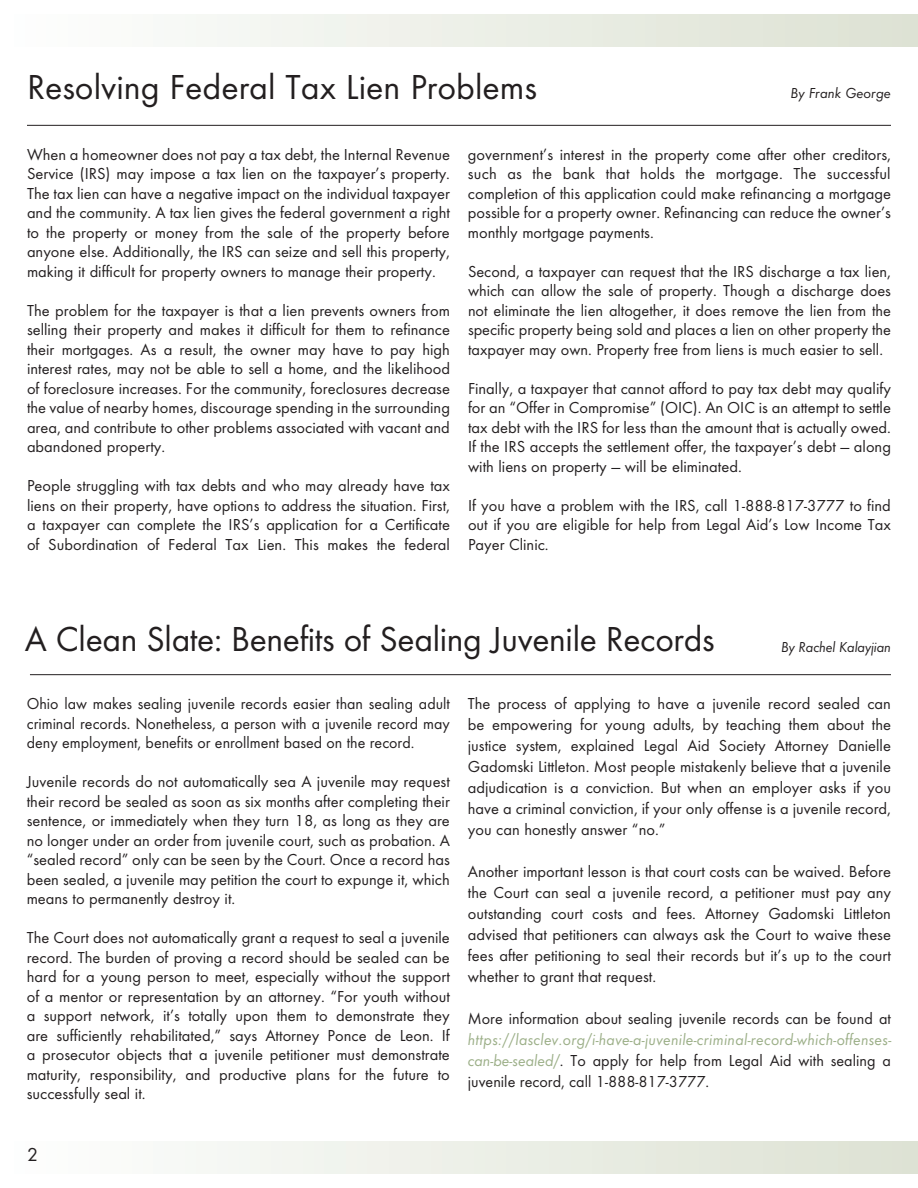
<style>
.page{position:relative;width:918px;height:1188px;background:#fff}
.page>*{position:absolute;margin:0;border:0;box-sizing:border-box;transform-origin:0 0}
.t1{font:36px "Futura T";letter-spacing:-.01em;color:#231f20}
.t2{font:19.5px "Futura T";color:#231f20}
.t3{font:16.5px/19.5px "Futura T";color:#231f20;text-align:justify}
.t4{font:italic 16.5px/21px "Futura T";letter-spacing:.015em;color:#9caf88;text-align:justify}
.t5{font:italic 15px "Futura T";letter-spacing:-.01em;color:#231f20}
.s1{font-style:normal;color:#231f20}
</style>
<div class="page">
<div style="left:14px;top:14px;width:904px;height:32px;background:linear-gradient(to right,#fdfefd,#dde2d3)"></div>
<div style="left:14px;top:1142px;width:904px;height:32px;background:linear-gradient(to right,#fdfefd,#dde2d3)"></div>
<hr style="left:27px;top:125px;width:864px;height:1px;background:#231f20">
<hr style="left:30px;top:674px;width:861px;height:1px;background:#231f20">
<h1 class="t1" style="left:27px;top:66px;width:511px">Resolving Federal Tax Lien Problems</h1>
<p class="t5" style="left:790px;top:84px;width:102px">By Frank George</p>
<p class="t3" style="left:27px;top:144px;width:425px">When a homeowner does not pay a tax debt, the Internal Revenue Service (IRS) may impose a tax lien on the taxpayer’s property.<br>The tax lien can have a negative impact on the individual taxpayer and the community. A tax lien gives the federal government a right to the property or money from the sale of the property before anyone else. Additionally, the IRS can seize and sell this property, making it difficult for property owners to manage their property.</p>
<p class="t3" style="left:27px;top:300px;width:425px">The problem for the taxpayer is that a lien prevents owners from selling their property and makes it difficult for them to refinance their mortgages. As a result, the owner may have to pay high interest rates, may not be able to sell a home, and the likelihood of foreclosure increases. For the community, foreclosures decrease the value of nearby homes, discourage spending in the surrounding area, and contribute to other problems associated with vacant and abandoned property.</p>
<p class="t3" style="left:27px;top:476px;width:425px">People struggling with tax debts and who may already have tax liens on their property, have options to address the situation. First, a taxpayer can complete the IRS’s application for a Certificate of Subordination of Federal Tax Lien. This makes the federal</p>
<p class="t3" style="left:468px;top:144px;width:425px">government’s interest in the property come after other creditors, such as the bank that holds the mortgage. The successful completion of this application could make refinancing a mortgage possible for a property owner. Refinancing can reduce the owner’s monthly mortgage payments.</p>
<p class="t3" style="left:468px;top:261px;width:425px">Second, a taxpayer can request that the IRS discharge a tax lien, which can allow the sale of property. Though a discharge does not eliminate the lien altogether, it does remove the lien from the specific property being sold and places a lien on other property the taxpayer may own. Property free from liens is much easier to sell.</p>
<p class="t3" style="left:468px;top:378px;width:425px">Finally, a taxpayer that cannot afford to pay tax debt may qualify for an “Offer in Compromise” (OIC). An OIC is an attempt to settle tax debt with the IRS for less than the amount that is actually owed.<br>If the IRS accepts the settlement offer, the taxpayer’s debt — along with liens on property — will be eliminated.</p>
<p class="t3" style="left:468px;top:495px;width:424px">If you have a problem with the IRS, call 1-888-817-3777 to find out if you are eligible for help from Legal Aid’s Low Income Tax Payer Clinic.</p>
<h1 class="t1" style="left:25px;top:618px;width:691px">A Clean Slate: Benefits of Sealing Juvenile Records</h1>
<p class="t5" style="left:781px;top:638px;width:111px">By Rachel Kalayjian</p>
<p class="t3" style="left:27px;top:694px;width:425px">Ohio law makes sealing juvenile records easier than sealing adult criminal records. Nonetheless, a person with a juvenile record may deny employment, benefits or enrollment based on the record.</p>
<p class="t3" style="left:27px;top:772px;width:425px">Juvenile records do not automatically sea A juvenile may request their record be sealed as soon as six months after completing their sentence, or immediately when they turn 18, as long as they are no longer under an order from juvenile court, such as probation. A “sealed record” only can be seen by the Court. Once a record has been sealed, a juvenile may petition the court to expunge it, which means to permanently destroy it.</p>
<p class="t3" style="left:27px;top:928px;width:425px">The Court does not automatically grant a request to seal a juvenile record. The burden of proving a record should be sealed can be hard for a young person to meet, especially without the support of a mentor or representation by an attorney. “For youth without a support network, it’s totally upon them to demonstrate they are sufficiently rehabilitated,” says Attorney Ponce de Leon. If a prosecutor objects that a juvenile petitioner must demonstrate maturity, responsibility, and productive plans for the future to successfully seal it.</p>
<p class="t2" style="left:27px;top:1143px;width:13px">2</p>
<p class="t3" style="left:468px;top:693px;width:425px;line-height:21px">The process of applying to have a juvenile record sealed can be empowering for young adults, by teaching them about the justice system, explained Legal Aid Society Attorney Danielle Gadomski Littleton. Most people mistakenly believe that a juvenile adjudication is a conviction. But when an employer asks if you have a criminal conviction, if your only offense is a juvenile record, you can honestly answer “no.”</p>
<p class="t3" style="left:468px;top:861px;width:425px;line-height:21px">Another important lesson is that court costs can be waived. Before the Court can seal a juvenile record, a petitioner must pay any outstanding court costs and fees. Attorney Gadomski Littleton advised that petitioners can always ask the Court to waive these fees after petitioning to seal their records but it’s up to the court whether to grant that request.</p>
<p class="t3" style="left:468px;top:1009px;width:425px">More information about sealing juvenile records can be found at</p>
<p class="t4" style="left:468px;top:1029px;width:425px">https://lasclev.org/i-have-a-juvenile-criminal-record-which-offenses&shy;can-be-sealed/<span class="s1">. To apply for help from Legal Aid with sealing a juvenile record, call 1-888-817-3777.</span></p>
</div>
